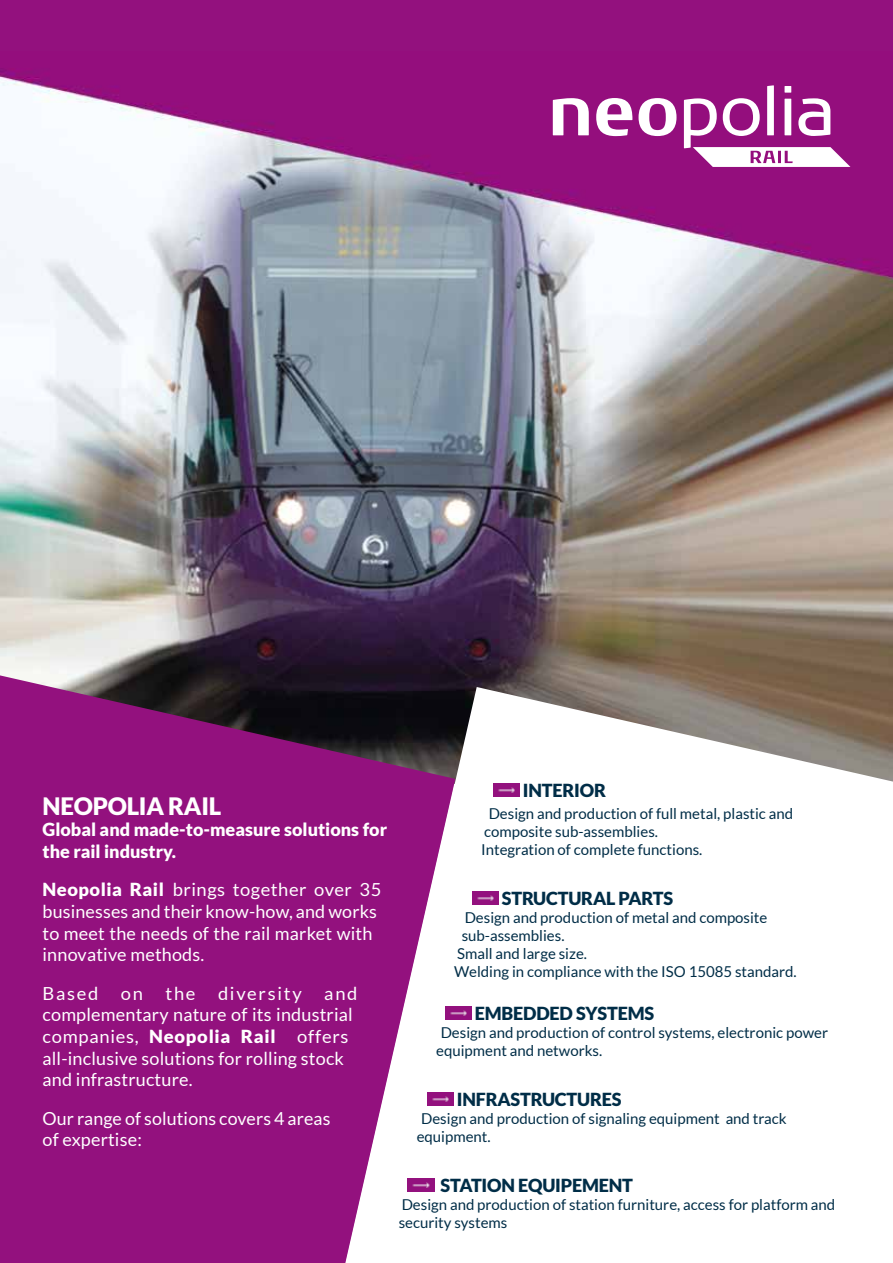
<style>
.page{position:relative;width:893px;height:1263px;background:#fff}
.page>*{position:absolute;margin:0;border:0;box-sizing:border-box;transform-origin:0 0}
.t1{font:900 24px "Lato";letter-spacing:-.01em;color:#fff}
.t2{font:18px/21.6px "Lato";letter-spacing:.01em;color:#fff}
.t3{font:900 18px "Lato";letter-spacing:-.01em;color:#002d47}
.t4{font:900 18px/21.6px "Lato";color:#fff}
.t5{font:15px/18px "Lato";color:#002d47}
.s1{font-weight:900}
</style>
<div class="page">
<div style="left:0;top:0;width:893px;height:332px;background:#93117e"></div>
<img style="left:0;top:69px;width:893px;height:618px">
<svg style="left:553px;top:98px;width:36px;height:37px"></svg>
<svg style="left:596px;top:98px;width:36px;height:38px"></svg>
<svg style="left:639px;top:98px;width:37px;height:38px"></svg>
<svg style="left:684px;top:85px;width:166px;height:82px"></svg>
<svg style="left:0;top:675px;width:455px;height:588px;background:#8a1277"></svg>
<svg style="left:346px;top:687px;width:547px;height:576px"></svg>
<img style="left:493px;top:783px;width:27px;height:14px">
<img style="left:472px;top:892px;width:27px;height:13px">
<img style="left:445px;top:1006px;width:27px;height:14px">
<img style="left:427px;top:1092px;width:27px;height:14px">
<img style="left:408px;top:1179px;width:26px;height:13px">
<h1 class="t1" style="left:43px;top:792px;width:180px">NEOPOLIA RAIL</h1>
<p class="t4" style="left:43px;top:818px;width:346px">Global and made-to-measure solutions for the rail industry.</p>
<p class="t2" style="left:43px;top:879px;width:340px"><span class="s1">Neopolia Rail</span> brings together over 35 businesses and their know-how, and works to meet the needs of the rail market with innovative methods.</p>
<p class="t2" style="left:43px;top:982px;width:316px">Based on the diversity and complementary nature of its industrial companies, <span class="s1">Neopolia Rail</span> offers all-inclusive solutions for rolling stock and infrastructure.</p>
<p class="t2" style="left:43px;top:1107px;width:289px">Our range of solutions covers 4 areas of expertise:</p>
<p class="t3" style="left:523px;top:779px;width:85px">INTERIOR</p>
<p class="t5" style="left:481px;top:804px;width:313px;text-indent:8px">Design and production of full metal, plastic and composite sub-assemblies.<br>Integration of complete functions.</p>
<p class="t3" style="left:502px;top:888px;width:173px">STRUCTURAL PARTS</p>
<p class="t5" style="left:465px;top:908px;width:304px">Design and production of metal and composite</p>
<p class="t5" style="left:462px;top:926px;width:104px">sub-assemblies.</p>
<p class="t5" style="left:457px;top:944px;width:131px">Small and large size.</p>
<p class="t5" style="left:454px;top:962px;width:344px">Welding in compliance with the ISO 15085 standard.</p>
<p class="t3" style="left:475px;top:1003px;width:181px">EMBEDDED SYSTEMS</p>
<p class="t5" style="left:436px;top:1023px;width:393px;text-indent:4px">Design and production of control systems, electronic power equipment and networks.</p>
<p class="t3" style="left:457px;top:1089px;width:166px">INFRASTRUCTURES</p>
<p class="t5" style="left:417px;top:1109px;width:372px;text-indent:4px">Design and production of signaling equipment and track equipment.</p>
<p class="t3" style="left:441px;top:1175px;width:194px">STATION EQUIPEMENT</p>
<p class="t5" style="left:399px;top:1195px;width:438px">Design and production of station furniture, access for platform and security systems</p>
</div>
